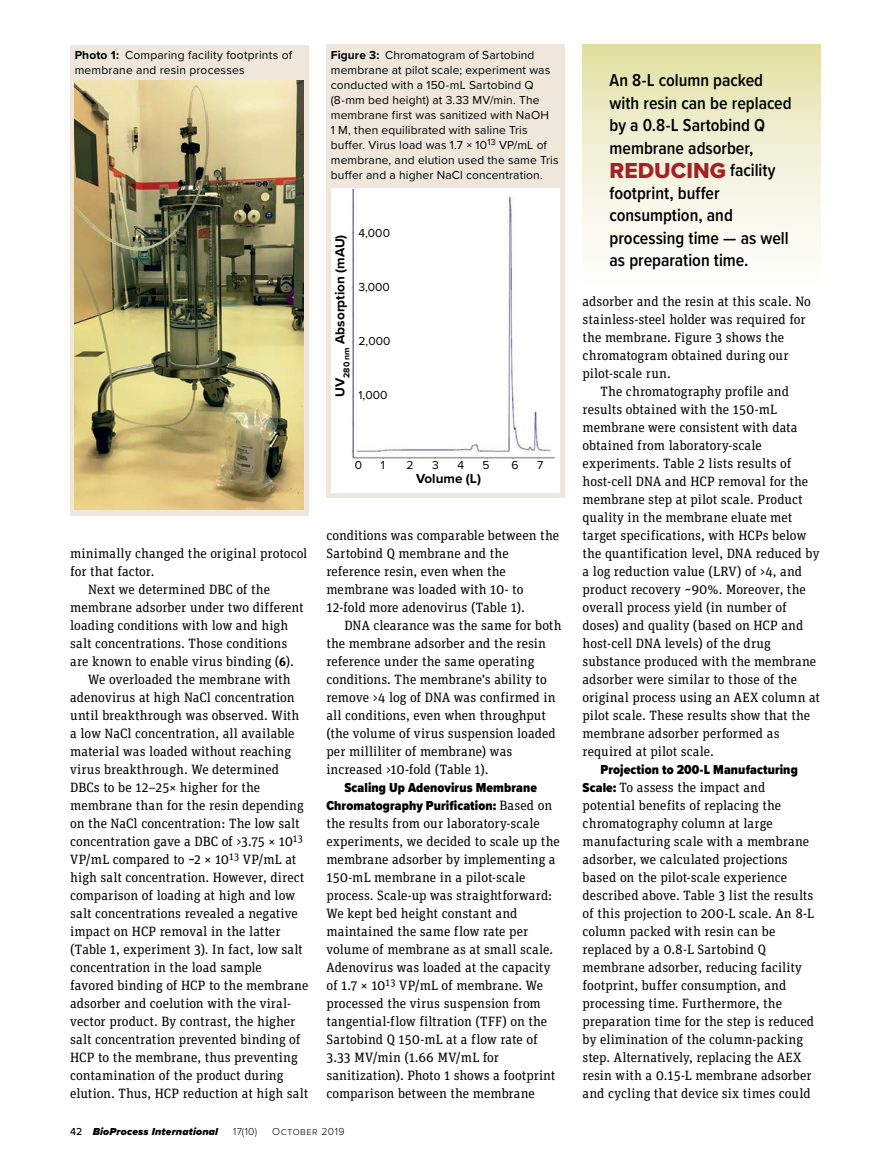
<style>
.page{position:relative;width:891px;height:1168px;background:#fff}
.page>*{position:absolute;margin:0;border:0;box-sizing:border-box;transform-origin:0 0}
.t1{font:22.5px "Proxima Nova Extrabld";color:#a12326}
.t2{font:600 18px/22.5px "Proxima Nova Cond";color:#000}
.t3{font:13.5px/18px "Unit Slab Pro";letter-spacing:.005em;color:#000}
.t4{font:900 13.5px/18px "Proxima Nova Cond";letter-spacing:.01em;color:#000;text-align:center}
.t5{font:700 13.5px "Proxima Nova";color:#000}
.t6{font:12px/15px "Proxima Nova";letter-spacing:.01em;color:#000}
.t7{font:italic 900 10.5px "Proxima Nova";letter-spacing:.015em;color:#000}
.t8{font:300 10.5px "Proxima Nova";letter-spacing:.045em;color:#000}
.s1{font-weight:700}
.s2{font-weight:700;font-size:12px}
.s3{font-family:"Unit Slab Pro";font-weight:400}
.s4{font-weight:500;font-style:normal}
.s5{font-family:"Proxima Nova Cond";font-weight:600;font-size:18px;color:#000}
.s6{font-family:"Proxima Nova Cond";font-weight:900}
</style>
<div class="page">
<div style="left:583px;top:45px;width:238px;height:238px;background:linear-gradient(to bottom,#e2e2a9,#fff)"></div>
<div style="left:70px;top:45px;width:238px;height:470px;background:#efe7db"></div>
<img style="left:75px;top:80px;width:228px;height:429px">
<div style="left:326px;top:45px;width:239px;height:453px;background:#efe7db"></div>
<div style="left:331px;top:188px;width:229px;height:304px;background:#fff"></div>
<img style="left:352px;top:189px;width:204px;height:269px">
<p class="t6" style="left:75px;top:47px;width:219px"><span class="s1">Photo 1:</span> Comparing facility footprints of membrane and resin processes</p>
<p class="t6" style="left:331px;top:47px;width:229px"><span class="s1">Figure 3:</span> Chromatogram of Sartobind membrane at pilot scale; experiment was conducted with a 150-mL Sartobind Q (8-mm bed height) at 3.33 MV/min. The membrane first was sanitized with NaOH<br>1 M, then equilibrated with saline Tris buffer. Virus load was 1.7 × 10<sup>13</sup> VP/mL of membrane, and elution used the same Tris buffer and a higher NaCl concentration.</p>
<p class="t5" style="left:330px;top:397px;width:164px;rotate:-90deg">UV<sub>280</sub> <sub>nm</sub> Absorption (mAU)</p>
<p class="t6" style="left:359px;top:225px;width:33px">4,000</p>
<p class="t6" style="left:359px;top:279px;width:33px">3,000</p>
<p class="t6" style="left:359px;top:333px;width:33px">2,000</p>
<p class="t6" style="left:359px;top:387px;width:30px">1,000</p>
<p class="t6" style="left:355px;top:457px;width:9px">0</p>
<p class="t6" style="left:381px;top:457px;width:6px">1</p>
<p class="t6" style="left:406px;top:457px;width:9px">2</p>
<p class="t6" style="left:432px;top:457px;width:8px">3</p>
<p class="t6" style="left:457px;top:457px;width:8px">4</p>
<p class="t6" style="left:483px;top:457px;width:9px">5</p>
<p class="t6" style="left:511px;top:457px;width:9px">6</p>
<p class="t6" style="left:537px;top:457px;width:8px">7</p>
<p class="t3" style="left:70px;top:544px;width:239px">minimally changed the original protocol</p>
<p class="t3" style="left:70px;top:562px;width:86px">for that factor.</p>
<p class="t3" style="left:88px;top:580px;width:183px">Next we determined DBC of the</p>
<p class="t3" style="left:70px;top:598px;width:235px">membrane adsorber under two different</p>
<p class="t3" style="left:70px;top:616px;width:220px">loading conditions with low and high</p>
<p class="t3" style="left:70px;top:634px;width:219px">salt concentrations. Those conditions</p>
<p class="t3" style="left:70px;top:652px;width:225px">are known to enable virus binding (<span class="s2">6</span>).</p>
<p class="t3" style="left:88px;top:670px;width:204px">We overloaded the membrane with</p>
<p class="t3" style="left:70px;top:688px;width:226px">adenovirus at high NaCl concentration</p>
<p class="t3" style="left:70px;top:706px;width:231px">until breakthrough was observed. With</p>
<p class="t3" style="left:70px;top:724px;width:226px">a low NaCl concentration, all available</p>
<p class="t3" style="left:70px;top:742px;width:222px">material was loaded without reaching</p>
<p class="t3" style="left:70px;top:760px;width:211px">virus breakthrough. We determined</p>
<p class="t3" style="left:70px;top:778px;width:192px">DBCs to be 12–25× higher for the</p>
<p class="t3" style="left:70px;top:796px;width:235px">membrane than for the resin depending</p>
<p class="t3" style="left:70px;top:814px;width:231px">on the NaCl concentration: The low salt</p>
<p class="t3" style="left:70px;top:832px;width:234px">concentration gave a DBC of &gt;3.75 × 10<sup>13</sup></p>
<p class="t3" style="left:70px;top:850px;width:228px">VP/mL compared to ~2 × 10<sup>13</sup> VP/mL at</p>
<p class="t3" style="left:70px;top:868px;width:236px">high salt concentration. However, direct</p>
<p class="t3" style="left:70px;top:886px;width:226px">comparison of loading at high and low</p>
<p class="t3" style="left:70px;top:904px;width:229px">salt concentrations revealed a negative</p>
<p class="t3" style="left:70px;top:922px;width:212px">impact on HCP removal in the latter</p>
<p class="t3" style="left:70px;top:940px;width:234px">(Table 1, experiment 3). In fact, low salt</p>
<p class="t3" style="left:70px;top:958px;width:193px">concentration in the load sample</p>
<p class="t3" style="left:70px;top:976px;width:240px">favored binding of HCP to the membrane</p>
<p class="t3" style="left:70px;top:994px;width:222px">adsorber and coelution with the viral-</p>
<p class="t3" style="left:70px;top:1012px;width:227px">vector product. By contrast, the higher</p>
<p class="t3" style="left:70px;top:1030px;width:232px">salt concentration prevented binding of</p>
<p class="t3" style="left:70px;top:1048px;width:229px">HCP to the membrane, thus preventing</p>
<p class="t3" style="left:70px;top:1066px;width:215px">contamination of the product during</p>
<p class="t3" style="left:70px;top:1084px;width:240px">elution. Thus, HCP reduction at high salt</p>
<p class="t5" style="left:416px;top:469px;width:66px">Volume (L)</p>
<p class="t3" style="left:326px;top:526px;width:234px">conditions was comparable between the<br>Sartobind Q membrane and the reference resin, even when the membrane was loaded with 10- to<br>12-fold more adenovirus (Table 1).</p>
<p class="t3" style="left:326px;top:616px;width:237px;text-indent:18px">DNA clearance was the same for both the membrane adsorber and the resin reference under the same operating conditions. The membrane’s ability to remove &gt;4 log of DNA was confirmed in all conditions, even when throughput (the volume of virus suspension loaded per milliliter of membrane) was increased &gt;10-fold (Table 1).</p>
<p class="t4" style="left:326px;top:778px;width:227px">Scaling Up Adenovirus Membrane<br>Chromatography Purification: <span class="s3">Based on</span></p>
<p class="t3" style="left:326px;top:814px;width:235px">the results from our laboratory-scale experiments, we decided to scale up the membrane adsorber by implementing a 150-mL membrane in a pilot-scale process. Scale-up was straightforward:<br>We kept bed height constant and maintained the same flow rate per volume of membrane as at small scale.<br>Adenovirus was loaded at the capacity of 1.7 × 10<sup>13</sup> VP/mL of membrane. We processed the virus suspension from tangential-flow filtration (TFF) on the Sartobind Q 150-mL at a flow rate of 3.33 MV/min (1.66 MV/mL for sanitization). Photo 1 shows a footprint comparison between the membrane</p>
<p class="t7" style="left:70px;top:1124px;width:150px"><span class="s4">42</span> BioProcess International</p>
<p class="t8" style="left:233px;top:1124px;width:26px">17(10)</p>
<p class="t8" style="left:272px;top:1124px;width:74px">October 2019</p>
<h2 class="t2" style="left:610px;top:68px;width:184px">An 8-L column packed with resin can be replaced by a 0.8-L Sartobind Q membrane adsorber,</h2>
<h1 class="t1" style="left:610px;top:153px;width:168px">REDUCING <span class="s5">facility</span></h1>
<h2 class="t2" style="left:610px;top:181px;width:181px">footprint, buffer consumption, and processing time — as well as preparation time.</h2>
<p class="t3" style="left:583px;top:292px;width:230px">adsorber and the resin at this scale. No</p>
<p class="t3" style="left:583px;top:310px;width:225px">stainless-steel holder was required for</p>
<p class="t3" style="left:583px;top:328px;width:203px">the membrane. Figure 3 shows the</p>
<p class="t3" style="left:583px;top:346px;width:207px">chromatogram obtained during our</p>
<p class="t3" style="left:583px;top:364px;width:90px">pilot-scale run.</p>
<p class="t3" style="left:601px;top:382px;width:190px">The chromatography profile and</p>
<p class="t3" style="left:583px;top:400px;width:196px">results obtained with the 150-mL</p>
<p class="t3" style="left:583px;top:418px;width:217px">membrane were consistent with data</p>
<p class="t3" style="left:583px;top:436px;width:181px">obtained from laboratory-scale</p>
<p class="t3" style="left:583px;top:454px;width:210px">experiments. Table 2 lists results of</p>
<p class="t3" style="left:583px;top:472px;width:227px">host-cell DNA and HCP removal for the</p>
<p class="t3" style="left:583px;top:490px;width:222px">membrane step at pilot scale. Product</p>
<p class="t3" style="left:583px;top:508px;width:211px">quality in the membrane eluate met</p>
<p class="t3" style="left:583px;top:526px;width:225px">target specifications, with HCPs below</p>
<p class="t3" style="left:583px;top:544px;width:238px">the quantification level, DNA reduced by</p>
<p class="t3" style="left:583px;top:562px;width:221px">a log reduction value (LRV) of &gt;4, and</p>
<p class="t3" style="left:583px;top:580px;width:225px">product recovery ~90%. Moreover, the</p>
<p class="t3" style="left:583px;top:598px;width:206px">overall process yield (in number of</p>
<p class="t3" style="left:583px;top:616px;width:222px">doses) and quality (based on HCP and</p>
<p class="t3" style="left:583px;top:634px;width:190px">host-cell DNA levels) of the drug</p>
<p class="t3" style="left:583px;top:652px;width:235px">substance produced with the membrane</p>
<p class="t3" style="left:583px;top:670px;width:216px">adsorber were similar to those of the</p>
<p class="t3" style="left:583px;top:688px;width:239px">original process using an AEX column at</p>
<p class="t3" style="left:583px;top:706px;width:229px">pilot scale. These results show that the</p>
<p class="t3" style="left:583px;top:724px;width:198px">membrane adsorber performed as</p>
<p class="t3" style="left:583px;top:742px;width:133px">required at pilot scale.</p>
<p class="t4" style="left:601px;top:760px;width:199px">Projection to 200-L Manufacturing</p>
<p class="t3" style="left:583px;top:778px;width:233px"><span class="s6">Scale:</span> To assess the impact and potential benefits of replacing the chromatography column at large manufacturing scale with a membrane adsorber, we calculated projections based on the pilot-scale experience described above. Table 3 list the results of this projection to 200-L scale. An 8-L column packed with resin can be replaced by a 0.8-L Sartobind Q membrane adsorber, reducing facility footprint, buffer consumption, and processing time. Furthermore, the preparation time for the step is reduced by elimination of the column-packing step. Alternatively, replacing the AEX resin with a 0.15-L membrane adsorber and cycling that device six times could</p>
</div>
